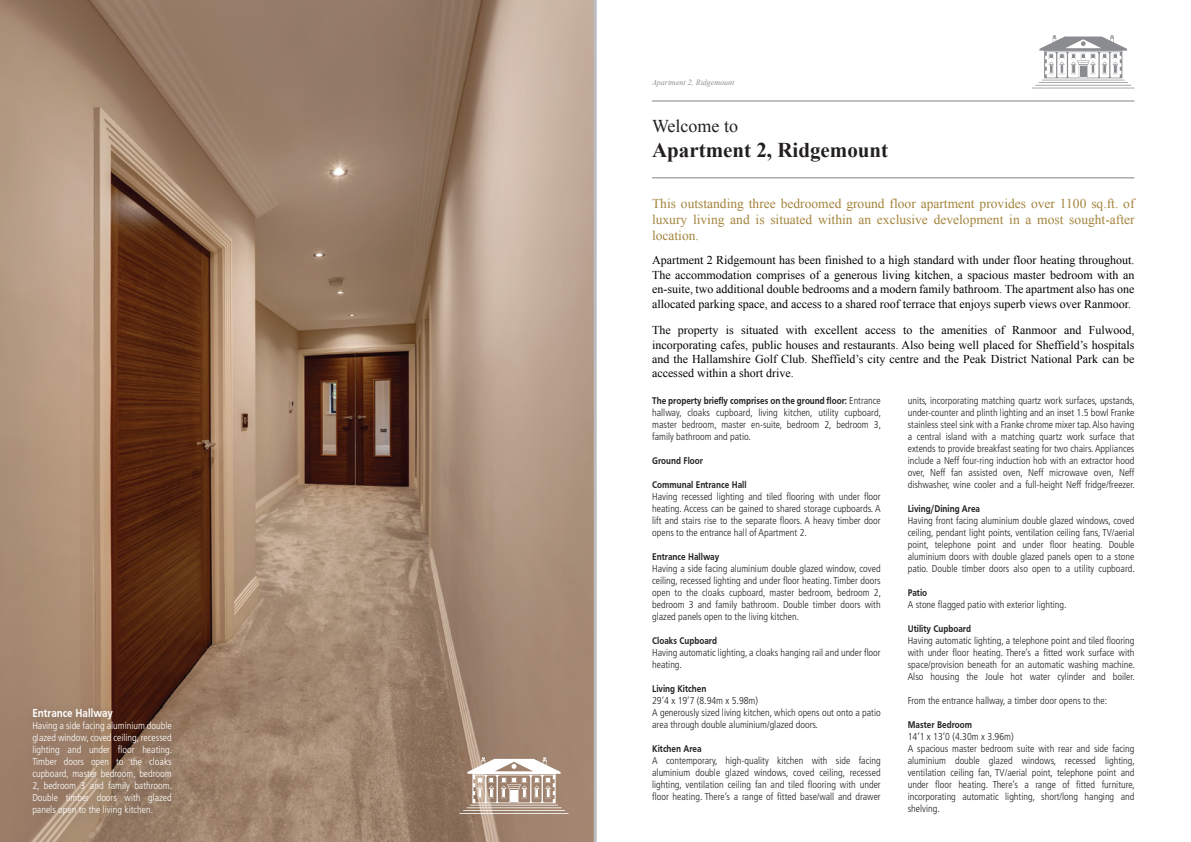
<style>
.page{position:relative;width:1191px;height:842px;background:#fff}
.page>*{position:absolute;margin:0;border:0;box-sizing:border-box;transform-origin:0 0}
.t1{font:700 21px "Times New Roman";color:#231f20}
.t2{font:18px "Times New Roman";color:#231f20}
.t3{font:13.5px/16.2px "Times New Roman";color:#a4843d;text-align:justify}
.t4{font:12px/14.4px "Times New Roman";color:#020202;text-align:justify}
.t5{font:700 12px "Frutiger Cnd";color:#fff}
.t6{font:300 condensed 10px/12px "Frutiger LT Std";color:#231f20;text-align:justify}
.t7{font:300 condensed 10px/12px "Frutiger LT Std";color:#fff;text-align:justify}
.t8{font:700 10px "Frutiger Cnd";color:#231f20}
.t9{font:italic 8px "Times New Roman";color:#8a8c8f}
.s1{font-family:"Frutiger LT Std";font-weight:300;font-stretch:condensed}
</style>
<div class="page">
<img style="left:0;top:0;width:594px;height:842px">
<img style="left:0;top:762px;width:18px;height:21px">
<img style="left:0;top:783px;width:53px;height:59px">
<hr style="left:594px;top:0;width:3px;height:842px;background:#bbbdc0">
<hr style="left:652px;top:101px;width:482px;height:1px;background:#808285">
<hr style="left:652px;top:178px;width:482px;height:1px;background:#808285">
<svg style="left:459px;top:757px;width:109px;height:57px"></svg>
<svg style="left:1032px;top:35px;width:102px;height:53px"></svg>
<img style="left:18px;top:693px;width:176px;height:143px">
<p class="t5" style="left:32px;top:706px;width:82px">Entrance Hallway</p>
<p class="t7" style="left:32px;top:720px;width:141px">Having a side facing aluminium double glazed window, coved ceiling, recessed lighting and under floor heating.<br>Timber doors open to the cloaks cupboard, master bedroom, bedroom 2, bedroom 3 and family bathroom.<br>Double timber doors with glazed panels open to the living kitchen.</p>
<p class="t9" style="left:652px;top:77px;width:84px">Apartment 2, Ridgemount</p>
<h2 class="t2" style="left:652px;top:113px;width:88px">Welcome to</h2>
<h1 class="t1" style="left:652px;top:135px;width:238px">Apartment 2, Ridgemount</h1>
<h3 class="t3" style="left:652px;top:195px;width:484px">This outstanding three bedroomed ground floor apartment provides over 1100 sq.ft. of luxury living and is situated within an exclusive development in a most sought-after location.</h3>
<p class="t4" style="left:652px;top:253px;width:484px">Apartment 2 Ridgemount has been finished to a high standard with under floor heating throughout.<br>The accommodation comprises of a generous living kitchen, a spacious master bedroom with an en-suite, two additional double bedrooms and a modern family bathroom. The apartment also has one allocated parking space, and access to a shared roof terrace that enjoys superb views over Ranmoor.</p>
<p class="t4" style="left:652px;top:323px;width:484px">The property is situated with excellent access to the amenities of Ranmoor and Fulwood, incorporating cafes, public houses and restaurants. Also being well placed for Sheffield’s hospitals and the Hallamshire Golf Club. Sheffield’s city centre and the Peak District National Park can be accessed within a short drive.</p>
<p class="t8" style="left:652px;top:395px;width:230px">The property briefly comprises on the ground floor: <span class="s1">Entrance</span></p>
<p class="t6" style="left:652px;top:407px;width:230px">hallway, cloaks cupboard, living kitchen, utility cupboard, master bedroom, master en-suite, bedroom 2, bedroom 3, family bathroom and patio.</p>
<p class="t8" style="left:652px;top:455px;width:52px">Ground Floor</p>
<p class="t8" style="left:652px;top:479px;width:96px">Communal Entrance Hall</p>
<p class="t6" style="left:652px;top:491px;width:230px">Having recessed lighting and tiled flooring with under floor heating. Access can be gained to shared storage cupboards. A lift and stairs rise to the separate floors. A heavy timber door opens to the entrance hall of Apartment 2.</p>
<p class="t8" style="left:652px;top:551px;width:69px">Entrance Hallway</p>
<p class="t6" style="left:652px;top:563px;width:230px">Having a side facing aluminium double glazed window, coved ceiling, recessed lighting and under floor heating. Timber doors open to the cloaks cupboard, master bedroom, bedroom 2, bedroom 3 and family bathroom. Double timber doors with glazed panels open to the living kitchen.</p>
<p class="t8" style="left:652px;top:635px;width:66px">Cloaks Cupboard</p>
<p class="t6" style="left:652px;top:647px;width:230px">Having automatic lighting, a cloaks hanging rail and under floor heating.</p>
<p class="t8" style="left:652px;top:683px;width:56px">Living Kitchen</p>
<p class="t6" style="left:652px;top:695px;width:230px;text-align:left">29’4 x 19’7 (8.94m x 5.98m)<br>A generously sized living kitchen, which opens out onto a patio area through double aluminium/glazed doors.</p>
<p class="t8" style="left:652px;top:743px;width:51px">Kitchen Area</p>
<p class="t6" style="left:652px;top:755px;width:230px">A contemporary, high-quality kitchen with side facing aluminium double glazed windows, coved ceiling, recessed lighting, ventilation ceiling fan and tiled flooring with under floor heating. There’s a range of fitted base/wall and drawer</p>
<p class="t6" style="left:907px;top:395px;width:229px">units, incorporating matching quartz work surfaces, upstands, under-counter and plinth lighting and an inset 1.5 bowl Franke stainless steel sink with a Franke chrome mixer tap. Also having a central island with a matching quartz work surface that extends to provide breakfast seating for two chairs. Appliances include a Neff four-ring induction hob with an extractor hood over, Neff fan assisted oven, Neff microwave oven, Neff dishwasher, wine cooler and a full-height Neff fridge/freezer.</p>
<p class="t8" style="left:907px;top:503px;width:74px">Living/Dining Area</p>
<p class="t6" style="left:907px;top:515px;width:229px">Having front facing aluminium double glazed windows, coved ceiling, pendant light points, ventilation ceiling fans, TV/aerial point, telephone point and under floor heating. Double aluminium doors with double glazed panels open to a stone patio. Double timber doors also open to a utility cupboard.</p>
<p class="t8" style="left:907px;top:587px;width:21px">Patio</p>
<p class="t6" style="left:907px;top:599px;width:160px">A stone flagged patio with exterior lighting.</p>
<p class="t8" style="left:907px;top:623px;width:65px">Utility Cupboard</p>
<p class="t6" style="left:907px;top:635px;width:229px">Having automatic lighting, a telephone point and tiled flooring with under floor heating. There’s a fitted work surface with space/provision beneath for an automatic washing machine.<br>Also housing the Joule hot water cylinder and boiler.</p>
<p class="t6" style="left:907px;top:695px;width:201px">From the entrance hallway, a timber door opens to the:</p>
<p class="t8" style="left:907px;top:719px;width:66px">Master Bedroom</p>
<p class="t6" style="left:907px;top:731px;width:229px;text-align:left">14’1 x 13’0 (4.30m x 3.96m)<br>A spacious master bedroom suite with rear and side facing aluminium double glazed windows, recessed lighting, ventilation ceiling fan, TV/aerial point, telephone point and under floor heating. There’s a range of fitted furniture, incorporating automatic lighting, short/long hanging and shelving.</p>
</div>
